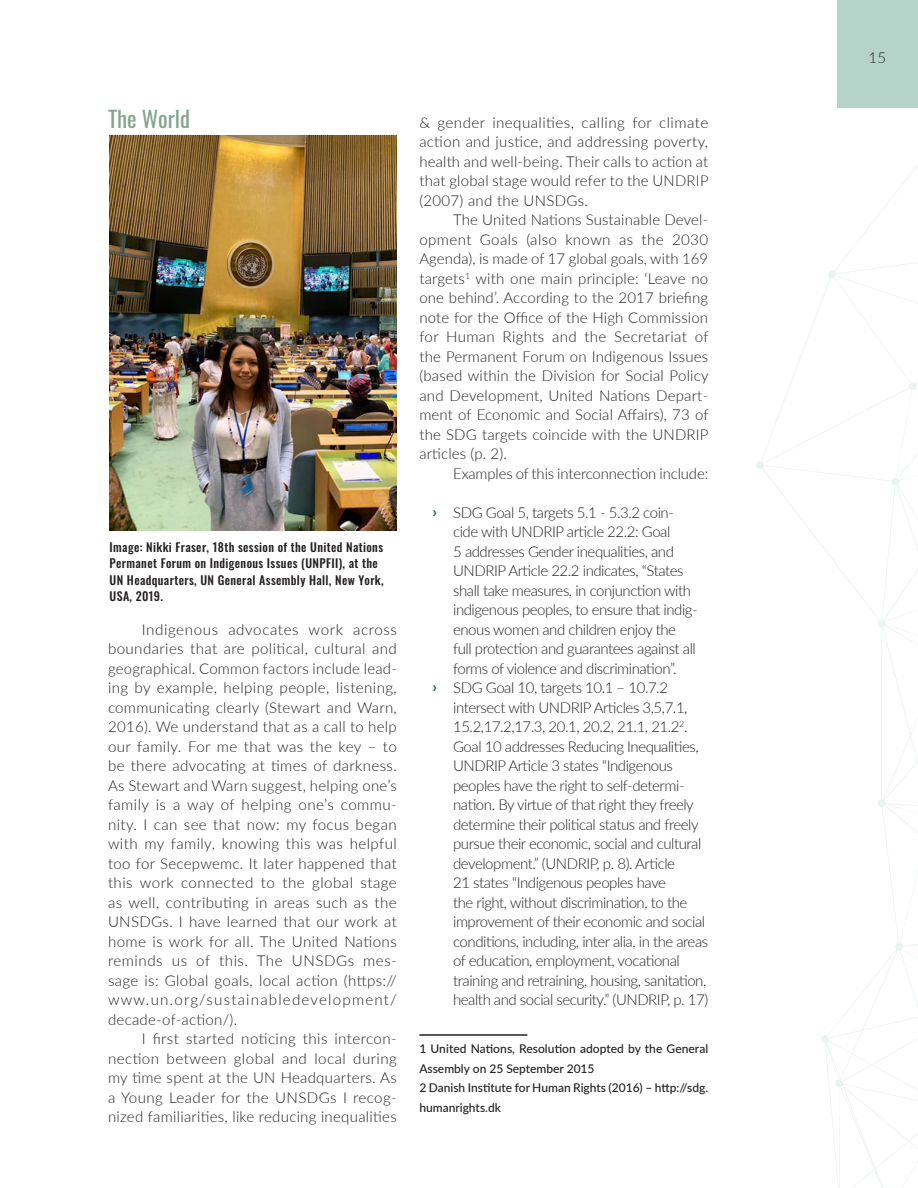
<style>
.page{position:relative;width:918px;height:1188px;background:#fff}
.page>*{position:absolute;margin:0;border:0;box-sizing:border-box;transform-origin:0 0}
.Article_Heading_1{font:22.5px "Oswald";color:#85a390}
.Main_Body{font:300 15px/19.5px "Lato";letter-spacing:-.03em;color:#231f20;text-align:justify}
.Main_Body-2{font:300 15px "Lato";letter-spacing:-.005em;color:#231f20}
.Image_Caption_-_Alig{font:500 12px/16.5px "Oswald";letter-spacing:.03em;color:#231f20}
.Footnote_text{font:500 12px/19.5px "Lato";color:#231f20}
.s1{font-family:"Myriad Pro";font-weight:700;color:#0b6d4a}
</style>
<div class="page">
<svg style="left:756px;top:165px;width:162px;height:1023px"></svg>
<div style="left:837px;top:0;width:81px;height:108px;background:#b6d3c9"></div>
<hr style="left:419px;top:1034px;width:108px;height:2px;background:#231f20">
<img style="left:110px;top:135px;width:287px;height:396px">
<p class="Article_Heading_1" style="left:108px;top:98px;width:83px">The World</p>
<p class="Image_Caption_-_Alig" style="left:110px;top:540px;width:276px">Image: Nikki Fraser, 18th session of the United Nations Permanet Forum on Indigenous Issues (UNPFII), at the UN Headquarters, UN General Assembly Hall, New York, USA, 2019.</p>
<p class="Main_Body" style="left:108px;top:619px;width:290px;text-indent:34px">Indigenous advocates work across boundaries that are political, cultural and geographical. Common factors include lead&shy;ing by example, helping people, listening, communicating clearly (Stewart and Warn, 2016). We understand that as a call to help our family. For me that was the key – to be there advocating at times of darkness.<br>As Stewart and Warn suggest, helping one’s family is a way of helping one’s commu&shy;nity. I can see that now: my focus began with my family, knowing this was helpful too for Secepwemc. It later happened that this work connected to the global stage as well, contributing in areas such as the UNSDGs. I have learned that our work at home is work for all. The United Nations reminds us of this. The UNSDGs mes&shy;sage is: Global goals, local action (https:// www.un.org/sustainabledevelopment/ decade-of-action/).</p>
<p class="Main_Body" style="left:108px;top:1028px;width:290px;text-indent:34px">I first started noticing this intercon&shy;nection between global and local during my time spent at the UN Headquarters. As a Young Leader for the UNSDGs I recog&shy;nized familiarities, like reducing inequalities</p>
<p class="Main_Body" style="left:419px;top:112px;width:291px">&amp; gender inequalities, calling for climate action and justice, and addressing poverty, health and well-being. Their calls to action at that global stage would refer to the UNDRIP (2007) and the UNSDGs.</p>
<p class="Main_Body" style="left:419px;top:209px;width:291px;text-indent:34px">The United Nations Sustainable Devel&shy;opment Goals (also known as the 2030<br>Agenda), is made of 17 global goals, with 169 targets<sup>1</sup> with one main principle: ‘Leave no one behind’. According to the 2017 briefing note for the Office of the High Commission for Human Rights and the Secretariat of the Permanent Forum on Indigenous Issues (based within the Division for Social Policy and Development, United Nations Depart&shy;ment of Economic and Social Affairs), 73 of the SDG targets coincide with the UNDRIP articles (p. 2).</p>
<p class="Main_Body-2" style="left:453px;top:463px;width:257px">Examples of this interconnection include:</p>
<p class="Main_Body" style="left:453px;top:502px;width:246px;text-align:left;text-indent:-20px"><span class="s1">Ű</span> SDG Goal 5, targets 5.1 - 5.3.2 coin&shy;cide with UNDRIP article 22.2: Goal<br>5 addresses Gender inequalities, and UNDRIP Article 22.2 indicates, “States shall take measures, in conjunction with indigenous peoples, to ensure that indig&shy;enous women and children enjoy the full protection and guarantees against all forms of violence and discrimination”.</p>
<p class="Main_Body" style="left:453px;top:677px;width:257px;text-align:left;text-indent:-20px"><span class="s1">Ű</span> SDG Goal 10, targets 10.1 – 10.7.2 intersect with UNDRIP Articles 3,5,7.1, 15.2,17.2,17.3, 20.1, 20.2, 21.1, 21.2<sup>2</sup>.<br>Goal 10 addresses Reducing Inequalities, UNDRIP Article 3 states “Indigenous peoples have the right to self-determi&shy;nation. By virtue of that right they freely determine their political status and freely pursue their economic, social and cultural development.” (UNDRIP, p. 8). Article<br>21 states “Indigenous peoples have<br>the right, without discrimination, to the improvement of their economic and social conditions, including, inter alia, in the areas of education, employment, vocational training and retraining, housing, sanitation, health and social security.” (UNDRIP, p. 17)</p>
<p class="Footnote_text" style="left:419px;top:1038px;width:290px">1 United Nations, Resolution adopted by the General<br>Assembly on 25 September 2015</p>
<p class="Footnote_text" style="left:419px;top:1077px;width:290px">2 Danish Institute for Human Rights (2016) – http://sdg. humanrights.dk</p>
<p class="Main_Body" style="left:869px;top:47px;width:19px">15</p>
</div>
